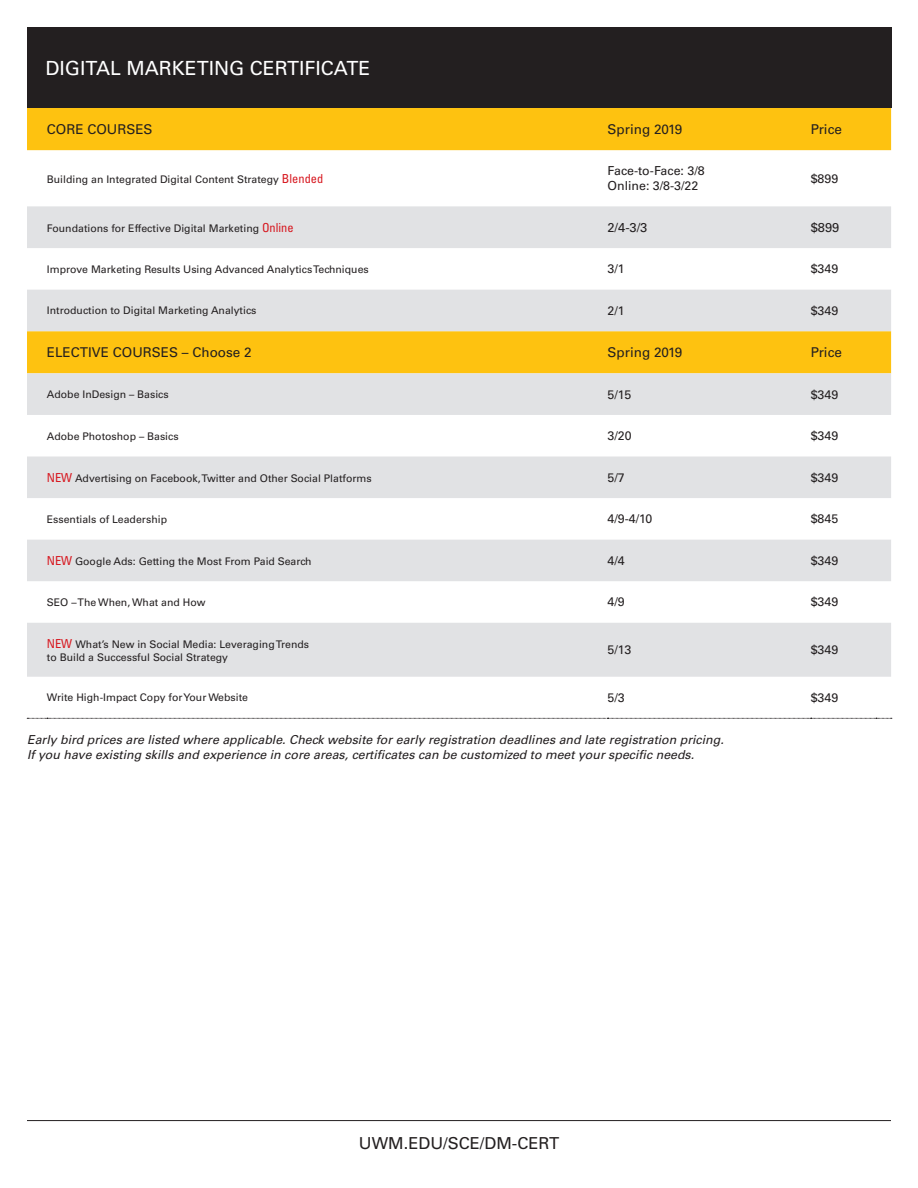
<style>
.page{position:relative;width:918px;height:1188px;background:#fff}
.page>*{position:absolute;margin:0;border:0;box-sizing:border-box;transform-origin:0 0}
.t1{font:19.5px "Univers LT Std";color:#fff}
.t2{font:16.5px "Univers LT Std";color:#231f20}
.t3{font:13.5px "Univers LT Std";color:#231f20}
.t4{font:12.9px "Univers LT Std";color:#231f20}
.t5{font:italic 12.3px/14.9px "Univers LT Std";color:#231f20}
.t6{font:12.3px/14.9px "Univers LT Std";color:#231f20}
.t7{font:10.5px/12.6px "Univers LT Std";color:#231f20}
.s1{font-stretch:condensed;font-size:12.3px;color:#d7171f}
</style>
<div class="page">
<hr style="left:27px;top:1120px;width:864px;height:1px;background:#231f20">
<div style="left:27px;top:27px;width:864px;height:81px;background:#231f20"></div>
<div style="left:27px;top:108px;width:864px;height:43px;background:#fec210"></div>
<svg style="left:27px;top:206px;width:864px;height:471px;fill:#e1e2e4"></svg>
<svg style="left:27px;top:718px;width:865px;height:1px"></svg>
<h1 class="t1" style="left:45px;top:56px;width:326px">DIGITAL MARKETING CERTIFICATE</h1>
<p class="t3" style="left:47px;top:121px;width:107px">CORE COURSES</p>
<p class="t3" style="left:608px;top:121px;width:76px">Spring 2019</p>
<p class="t3" style="left:811px;top:121px;width:33px">Price</p>
<p class="t7" style="left:47px;top:173px;width:278px">Building an Integrated Digital Content Strategy <span class="s1">Blended</span></p>
<p class="t6" style="left:607px;top:164px;width:99px">Face-to-Face: 3/8<br>Online: 3/8-3/22</p>
<p class="t6" style="left:811px;top:171px;width:29px">$899</p>
<p class="t7" style="left:47px;top:222px;width:248px">Foundations for Effective Digital Marketing <span class="s1">Online</span></p>
<p class="t4" style="left:608px;top:220px;width:41px">2/4-3/3</p>
<p class="t4" style="left:811px;top:220px;width:30px">$899</p>
<p class="t7" style="left:47px;top:263px;width:323px">Improve Marketing Results Using Advanced Analytics Techniques</p>
<p class="t6" style="left:608px;top:262px;width:19px">3/1</p>
<p class="t6" style="left:811px;top:262px;width:29px">$349</p>
<p class="t7" style="left:47px;top:304px;width:211px">Introduction to Digital Marketing Analytics</p>
<p class="t6" style="left:608px;top:303px;width:19px">2/1</p>
<p class="t6" style="left:811px;top:303px;width:29px">$349</p>
<p class="t3" style="left:47px;top:344px;width:206px">ELECTIVE COURSES – Choose 2</p>
<p class="t3" style="left:608px;top:344px;width:76px">Spring 2019</p>
<p class="t3" style="left:811px;top:344px;width:33px">Price</p>
<p class="t7" style="left:47px;top:388px;width:123px">Adobe InDesign – Basics</p>
<p class="t6" style="left:608px;top:387px;width:25px">5/15</p>
<p class="t6" style="left:811px;top:387px;width:29px">$349</p>
<p class="t7" style="left:47px;top:430px;width:133px">Adobe Photoshop – Basics</p>
<p class="t6" style="left:608px;top:428px;width:26px">3/20</p>
<p class="t6" style="left:811px;top:428px;width:29px">$349</p>
<p class="t7" style="left:47px;top:472px;width:326px"><span class="s1">NEW</span> Advertising on Facebook, Twitter and Other Social Platforms</p>
<p class="t6" style="left:608px;top:470px;width:19px">5/7</p>
<p class="t6" style="left:811px;top:470px;width:29px">$349</p>
<p class="t7" style="left:47px;top:513px;width:122px">Essentials of Leadership</p>
<p class="t6" style="left:608px;top:512px;width:46px">4/9-4/10</p>
<p class="t6" style="left:811px;top:512px;width:29px">$845</p>
<p class="t7" style="left:47px;top:555px;width:266px"><span class="s1">NEW</span> Google Ads: Getting the Most From Paid Search</p>
<p class="t6" style="left:608px;top:553px;width:19px">4/4</p>
<p class="t6" style="left:811px;top:553px;width:29px">$349</p>
<p class="t7" style="left:47px;top:596px;width:160px">SEO – The When, What and How</p>
<p class="t6" style="left:608px;top:595px;width:19px">4/9</p>
<p class="t6" style="left:811px;top:595px;width:29px">$349</p>
<p class="t7" style="left:47px;top:638px;width:264px"><span class="s1">NEW</span> What’s New in Social Media: Leveraging Trends to Build a Successful Social Strategy</p>
<p class="t6" style="left:608px;top:643px;width:25px">5/13</p>
<p class="t6" style="left:811px;top:643px;width:29px">$349</p>
<p class="t7" style="left:47px;top:691px;width:203px">Write High-Impact Copy for Your Website</p>
<p class="t6" style="left:608px;top:690px;width:19px">5/3</p>
<p class="t6" style="left:811px;top:690px;width:29px">$349</p>
<p class="t5" style="left:27px;top:732px;width:698px">Early bird prices are listed where applicable. Check website for early registration deadlines and late registration pricing.<br>If you have existing skills and experience in core areas, certificates can be customized to meet your specific needs.</p>
<h2 class="t2" style="left:359px;top:1133px;width:202px">UWM.EDU/SCE/DM-CERT</h2>
</div>
